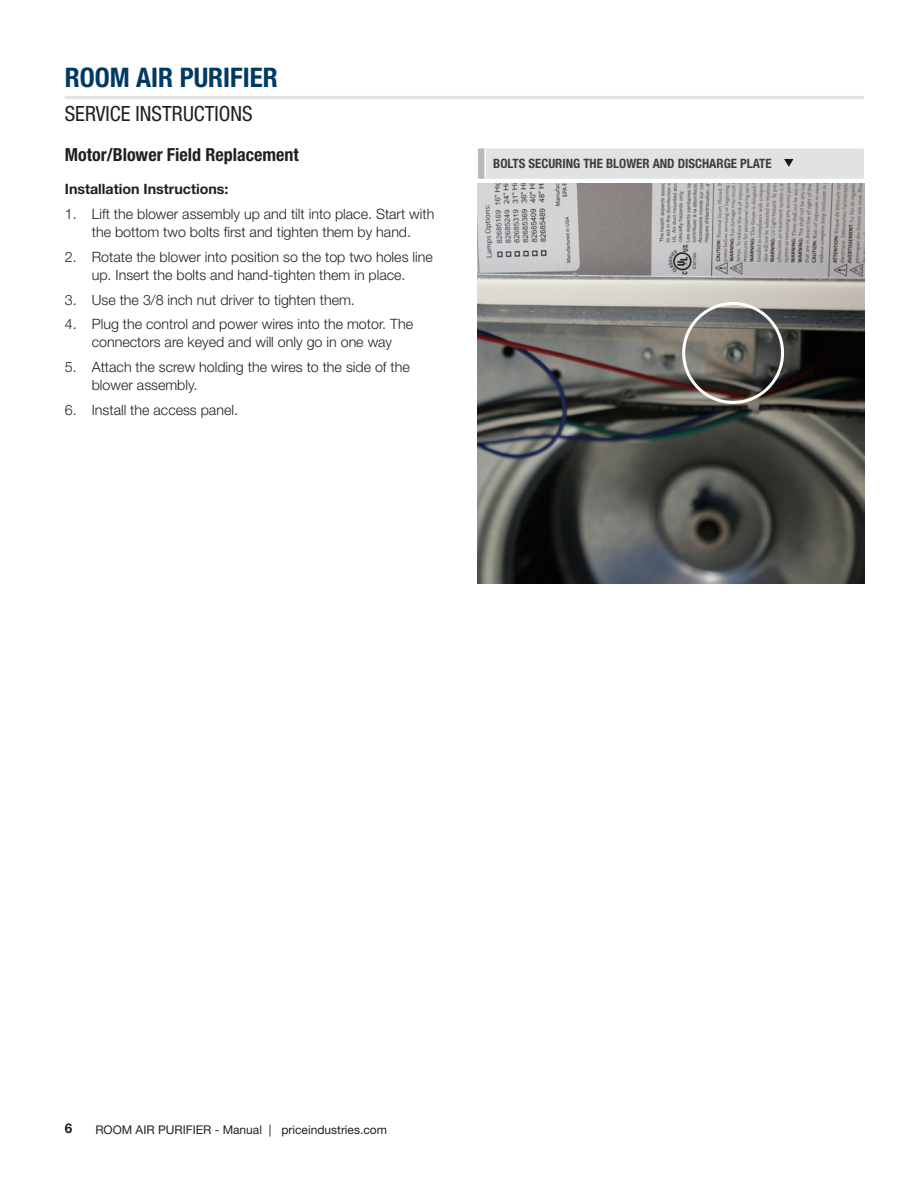
<style>
.page{position:relative;width:918px;height:1188px;background:#fff}
.page>*{position:absolute;margin:0;border:0;box-sizing:border-box;transform-origin:0 0}
.t1{font:700 condensed 27px "Helvetica Neue LT Std";color:#003a62}
.Section_Name{font:condensed 21px "Helvetica Neue LT Std";color:#231f20}
.Title__1{font:700 condensed 18px "Helvetica Neue LT Std";color:#231f20}
.t2{font:300 14.25px/18px "Helvetica Neue LT Std";color:#231f20;text-align:center}
.Title__2{font:700 14.25px "Helvetica Neue LT Std";color:#231f20}
.t3{font:700 13.5px "Helvetica Neue LT Std";color:#231f20}
.Image_Caption{font:700 condensed 12.9px "Helvetica Neue LT Std";color:#3e3e3f}
.t4{font:12px "Helvetica Neue LT Std";color:#231f20}
</style>
<div class="page">
<hr style="left:65px;top:96px;width:799px;height:3px;background:#e1e2e4">
<div style="left:479px;top:148px;width:385px;height:31px;background:#e1e2e4;border-radius:2px"></div>
<svg style="left:784px;top:159px;width:10px;height:8px"></svg>
<hr style="left:484px;top:148px;width:2px;height:31px;background:#fff">
<svg style="left:478px;top:148px;width:6px;height:31px"></svg>
<img style="left:478px;top:183px;width:386px;height:400px">
<div style="left:682px;top:302px;width:102px;height:102px;border:3px solid #fff;border-radius:50%"></div>
<h1 class="t1" style="left:65px;top:61px;width:208px">Room Air Purifier</h1>
<p class="Section_Name" style="left:65px;top:102px;width:189px">SERVICE INSTRUCTIONS</p>
<p class="Title__1" style="left:65px;top:144px;width:236px">Motor/Blower Field Replacement</p>
<p class="Title__2" style="left:65px;top:180px;width:165px">Installation Instructions:</p>
<p class="t2" style="left:65px;top:205px;width:371px">1. Lift the blower assembly up and tilt into place. Start with the bottom two bolts first and tighten them by hand.</p>
<p class="t2" style="left:65px;top:247px;width:370px">2. Rotate the blower into position so the top two holes line up. Insert the bolts and hand-tighten them in place.</p>
<p class="t2" style="left:65px;top:290px;width:292px">3. Use the 3/8 inch nut driver to tighten them.</p>
<p class="t2" style="left:65px;top:315px;width:350px">4. Plug the control and power wires into the motor. The connectors are keyed and will only go in one way</p>
<p class="t2" style="left:92px;top:358px;width:320px;text-align:left;text-indent:-27px">5. Attach the screw holding the wires to the side of the blower assembly.</p>
<p class="t2" style="left:65px;top:400px;width:175px">6. Install the access panel.</p>
<p class="Image_Caption" style="left:493px;top:156px;width:279px">BOLTS SECURING THE BLOWER AND DISCHARGE PLATE</p>
<p class="t3" style="left:65px;top:1120px;width:9px">6</p>
<p class="t4" style="left:95px;top:1123px;width:293px">Room Air Puri fi er - Manual | priceindustries.com</p>
</div>
